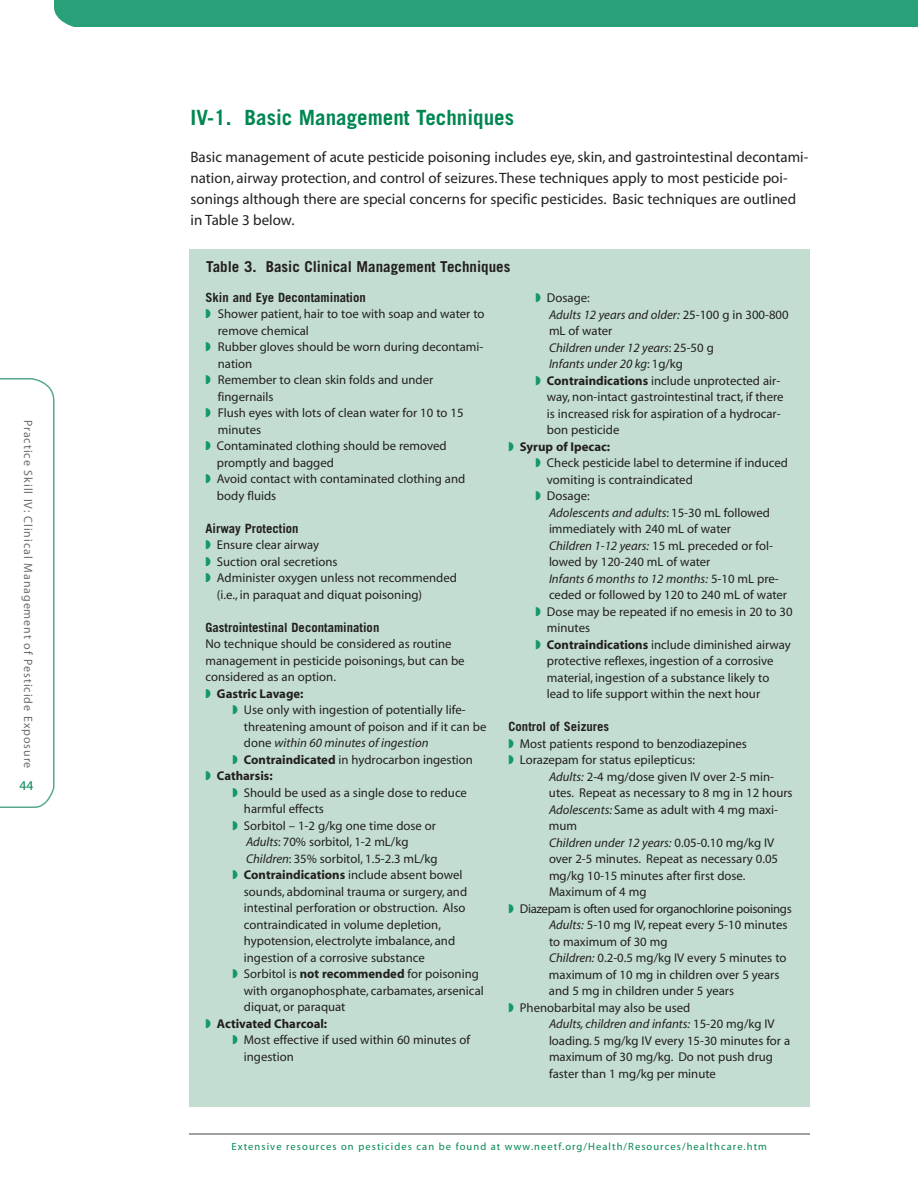
<style>
.page{position:relative;width:918px;height:1188px;background:#fff}
.page>*{position:absolute;margin:0;border:0;box-sizing:border-box;transform-origin:0 0}
.t1{font:700 21px "Trade Gothic";color:#008751}
.t2{font:15px/21px "Myriad MM.400.600";color:#231f20}
.t3{font:700 15px "Trade Gothic";color:#231f20}
.t4{font:13.5px "Myriad MM.400.600";color:#008751}
.t5{font:12.75px/16.5px "Myriad MM.400.600";color:#231f20}
.t6{font:12.75px/16.5px "Myriad MM It.400.600";color:#231f20}
.t7{font:700 12.75px "Trade Gothic";color:#231f20}
.t8{font:12.75px "Myriad MM.705.600";color:#231f20}
.t9{font:12.75px "Myriad MM.400.600";letter-spacing:-.025em;color:#231f20}
.t10{font:12px "Myriad MM.400.600";letter-spacing:.075em;color:#6c6d70}
.t11{font:10.5px "Myriad MM.400.600";letter-spacing:.1em;color:#008751}
.s1{color:#14976b}
.s2{font-family:"Myriad MM.400.600"}
.s3{font-family:"Myriad MM.705.600"}
.s4{font-family:"Myriad MM It.400.600"}
</style>
<div class="page">
<hr style="left:189px;top:1133px;width:621px;height:2px;background:#808285">
<svg style="left:0;top:378px;width:55px;height:430px"></svg>
<div style="left:54px;top:0;width:864px;height:27px;background:#28a079"></div>
<div style="left:189px;top:250px;width:621px;height:857px;background:#c3ded0"></div>
<p class="t10" style="left:33px;top:420px;width:350px;rotate:90deg">Practice Skill IV: Clinical Management of Pesticide Exposure</p>
<p class="t4" style="left:20px;top:780px;width:15px">44</p>
<h1 class="t1" style="left:190px;top:109px;width:325px">IV-1. Basic Management Techniques</h1>
<p class="t2" style="left:190px;top:148px;width:619px">Basic management of acute pesticide poisoning includes eye, skin, and gastrointestinal decontami&shy;nation, airway protection, and control of seizures. These techniques apply to most pesticide poi&shy;sonings although there are special concerns for specific pesticides. Basic techniques are outlined in Table 3 below.</p>
<p class="t3" style="left:206px;top:261px;width:306px">Table 3. Basic Clinical Management Techniques</p>
<p class="t7" style="left:206px;top:293px;width:162px">Skin and Eye Decontamination</p>
<p class="t5" style="left:206px;top:307px;width:281px"><span class="s1">◗</span> Shower patient, hair to toe with soap and water to</p>
<p class="t5" style="left:218px;top:323px;width:93px">remove chemical</p>
<p class="t5" style="left:206px;top:340px;width:279px"><span class="s1">◗</span> Rubber gloves should be worn during decontami-</p>
<p class="t5" style="left:218px;top:356px;width:36px">nation</p>
<p class="t5" style="left:206px;top:373px;width:229px"><span class="s1">◗</span> Remember to clean skin folds and under</p>
<p class="t5" style="left:218px;top:389px;width:57px">fingernails</p>
<p class="t5" style="left:206px;top:406px;width:260px"><span class="s1">◗</span> Flush eyes with lots of clean water for 10 to 15</p>
<p class="t5" style="left:218px;top:422px;width:45px">minutes</p>
<p class="t5" style="left:206px;top:439px;width:243px"><span class="s1">◗</span> Contaminated clothing should be removed</p>
<p class="t5" style="left:217px;top:455px;width:119px">promptly and bagged</p>
<p class="t5" style="left:206px;top:472px;width:261px"><span class="s1">◗</span> Avoid contact with contaminated clothing and</p>
<p class="t5" style="left:217px;top:488px;width:61px">body fluids</p>
<p class="t7" style="left:206px;top:524px;width:95px">Airway Protection</p>
<p class="t5" style="left:206px;top:538px;width:115px"><span class="s1">◗</span> Ensure clear airway</p>
<p class="t5" style="left:206px;top:554px;width:134px"><span class="s1">◗</span> Suction oral secretions</p>
<p class="t5" style="left:206px;top:571px;width:253px"><span class="s1">◗</span> Administer oxygen unless not recommended</p>
<p class="t5" style="left:217px;top:587px;width:207px">(i.e., in paraquat and diquat poisoning)</p>
<p class="t7" style="left:206px;top:623px;width:175px">Gastrointestinal Decontamination</p>
<p class="t5" style="left:206px;top:637px;width:261px">No technique should be considered as routine management in pesticide poisonings, but can be considered as an option.</p>
<p class="t8" style="left:206px;top:689px;width:100px"><span class="s1">◗</span> Gastric Lavage:</p>
<p class="t5" style="left:244px;top:703px;width:244px;text-indent:-11px"><span class="s1">◗</span> Use only with ingestion of potentially life&shy;threatening amount of poison and if it can be</p>
<p class="t6" style="left:244px;top:736px;width:186px"><span class="s2">done</span> within 60 minutes of ingestion</p>
<p class="t5" style="left:232px;top:752px;width:242px"><span class="s1">◗</span> <span class="s3">Contraindicated</span> in hydrocarbon ingestion</p>
<p class="t8" style="left:206px;top:771px;width:69px"><span class="s1">◗</span> Catharsis:</p>
<p class="t5" style="left:232px;top:785px;width:236px"><span class="s1">◗</span> Should be used as a single dose to reduce</p>
<p class="t5" style="left:244px;top:802px;width:82px">harmful effects</p>
<p class="t5" style="left:232px;top:818px;width:205px"><span class="s1">◗</span> Sorbitol – 1-2 g/kg one time dose or</p>
<p class="t5" style="left:246px;top:835px;width:164px"><span class="s4">Adults</span>: 70% sorbitol, 1-2 mL/kg</p>
<p class="t5" style="left:246px;top:851px;width:193px"><span class="s4">Children</span>: 35% sorbitol, 1.5-2.3 mL/kg</p>
<p class="t5" style="left:232px;top:868px;width:231px"><span class="s1">◗</span> <span class="s3">Contraindications</span> include absent bowel</p>
<p class="t5" style="left:244px;top:884px;width:225px">sounds, abdominal trauma or surgery, and</p>
<p class="t5" style="left:244px;top:901px;width:223px">intestinal perforation or obstruction. Also</p>
<p class="t5" style="left:244px;top:917px;width:199px">contraindicated in volume depletion,</p>
<p class="t5" style="left:244px;top:934px;width:213px">hypotension, electrolyte imbalance, and</p>
<p class="t5" style="left:244px;top:950px;width:182px">ingestion of a corrosive substance</p>
<p class="t5" style="left:232px;top:967px;width:248px"><span class="s1">◗</span> Sorbitol is <span class="s3">not recommended</span> for poisoning</p>
<p class="t5" style="left:244px;top:983px;width:241px">with organophosphate, carbamates, arsenical</p>
<p class="t5" style="left:244px;top:1000px;width:103px">diquat, or paraquat</p>
<p class="t8" style="left:206px;top:1019px;width:123px"><span class="s1">◗</span> Activated Charcoal:</p>
<p class="t5" style="left:244px;top:1033px;width:228px;text-indent:-11px"><span class="s1">◗</span> Most effective if used within 60 minutes of ingestion</p>
<p class="t5" style="left:536px;top:291px;width:56px"><span class="s1">◗</span> Dosage:</p>
<p class="t6" style="left:549px;top:308px;width:241px">Adults 12 years and older: <span class="s2">25-100 g in 300-800</span></p>
<p class="t5" style="left:549px;top:324px;width:65px">mL of water</p>
<p class="t6" style="left:549px;top:341px;width:166px">Children under 12 years<span class="s2">: 25-50 g<br></span>Infants under 20 kg<span class="s2">: 1g/kg</span></p>
<p class="t5" style="left:547px;top:373px;width:238px;text-indent:-11px"><span class="s1">◗</span> <span class="s3">Contraindications</span> include unprotected air&shy;way, non-intact gastrointestinal tract, if there is increased risk for aspiration of a hydrocar&shy;bon pesticide</p>
<p class="t8" style="left:508px;top:442px;width:103px"><span class="s1">◗</span> Syrup of Ipecac:</p>
<p class="t5" style="left:536px;top:456px;width:254px"><span class="s1">◗</span> Check pesticide label to determine if induced</p>
<p class="t5" style="left:547px;top:472px;width:147px">vomiting is contraindicated</p>
<p class="t5" style="left:536px;top:489px;width:56px"><span class="s1">◗</span> Dosage:</p>
<p class="t6" style="left:549px;top:506px;width:223px">Adolescents and adults<span class="s2">: 15-30 mL followed</span></p>
<p class="t5" style="left:549px;top:522px;width:184px">immediately with 240 mL of water</p>
<p class="t6" style="left:549px;top:539px;width:225px">Children 1-12 years: <span class="s2">15 mL preceded or fol-</span></p>
<p class="t5" style="left:549px;top:555px;width:163px">lowed by 120-240 mL of water</p>
<p class="t6" style="left:549px;top:572px;width:231px">Infants 6 months to 12 months: <span class="s2">5-10 mL pre-</span></p>
<p class="t5" style="left:549px;top:588px;width:240px">ceded or followed by 120 to 240 mL of water</p>
<p class="t5" style="left:536px;top:604px;width:259px"><span class="s1">◗</span> Dose may be repeated if no emesis in 20 to 30</p>
<p class="t5" style="left:547px;top:621px;width:45px">minutes</p>
<p class="t5" style="left:536px;top:637px;width:257px"><span class="s1">◗</span> <span class="s3">Contraindications</span> include diminished airway</p>
<p class="t5" style="left:547px;top:654px;width:228px">protective reflexes, ingestion of a corrosive</p>
<p class="t5" style="left:547px;top:670px;width:224px">material, ingestion of a substance likely to</p>
<p class="t5" style="left:547px;top:687px;width:215px">lead to life support within the next hour</p>
<p class="t7" style="left:508px;top:722px;width:102px">Control of Seizures</p>
<p class="t5" style="left:508px;top:736px;width:240px"><span class="s1">◗</span> Most patients respond to benzodiazepines <span class="s1">◗</span> Lorazepam for status epilepticus:</p>
<p class="t5" style="left:549px;top:769px;width:245px"><span class="s4">Adults:</span> 2-4 mg/dose given IV over 2-5 min&shy;utes. Repeat as necessary to 8 mg in 12 hours<br><span class="s4">Adolescents:</span> Same as adult with 4 mg maxi&shy;mum</p>
<p class="t6" style="left:549px;top:836px;width:227px">Children under 12 years: <span class="s2">0.05-0.10 mg/kg IV</span></p>
<p class="t5" style="left:549px;top:852px;width:231px">over 2-5 minutes. Repeat as necessary 0.05</p>
<p class="t5" style="left:549px;top:868px;width:198px">mg/kg 10-15 minutes after first dose.</p>
<p class="t5" style="left:549px;top:885px;width:99px">Maximum of 4 mg</p>
<p class="t9" style="left:508px;top:904px;width:285px"><span class="s1">◗</span> Diazepam is often used for organochlorine poisonings</p>
<p class="t5" style="left:549px;top:918px;width:240px"><span class="s4">Adults:</span> 5-10 mg IV, repeat every 5-10 minutes</p>
<p class="t5" style="left:549px;top:934px;width:120px">to maximum of 30 mg</p>
<p class="t5" style="left:549px;top:951px;width:239px"><span class="s4">Children:</span> 0.2-0.5 mg/kg IV every 5 minutes to</p>
<p class="t5" style="left:549px;top:967px;width:232px">maximum of 10 mg in children over 5 years</p>
<p class="t5" style="left:549px;top:984px;width:187px">and 5 mg in children under 5 years</p>
<p class="t5" style="left:508px;top:1000px;width:183px"><span class="s1">◗</span> Phenobarbital may also be used</p>
<p class="t6" style="left:549px;top:1017px;width:227px">Adults, children and infants: <span class="s2">15-20 mg/kg IV</span></p>
<p class="t5" style="left:549px;top:1033px;width:243px">loading. 5 mg/kg IV every 15-30 minutes for a maximum of 30 mg/kg. Do not push drug faster than 1 mg/kg per minute</p>
<p class="t11" style="left:232px;top:1142px;width:537px">Extensive resources on pesticides can be found at www.neetf.org/Health/Resources/healthcare.htm</p>
</div>
